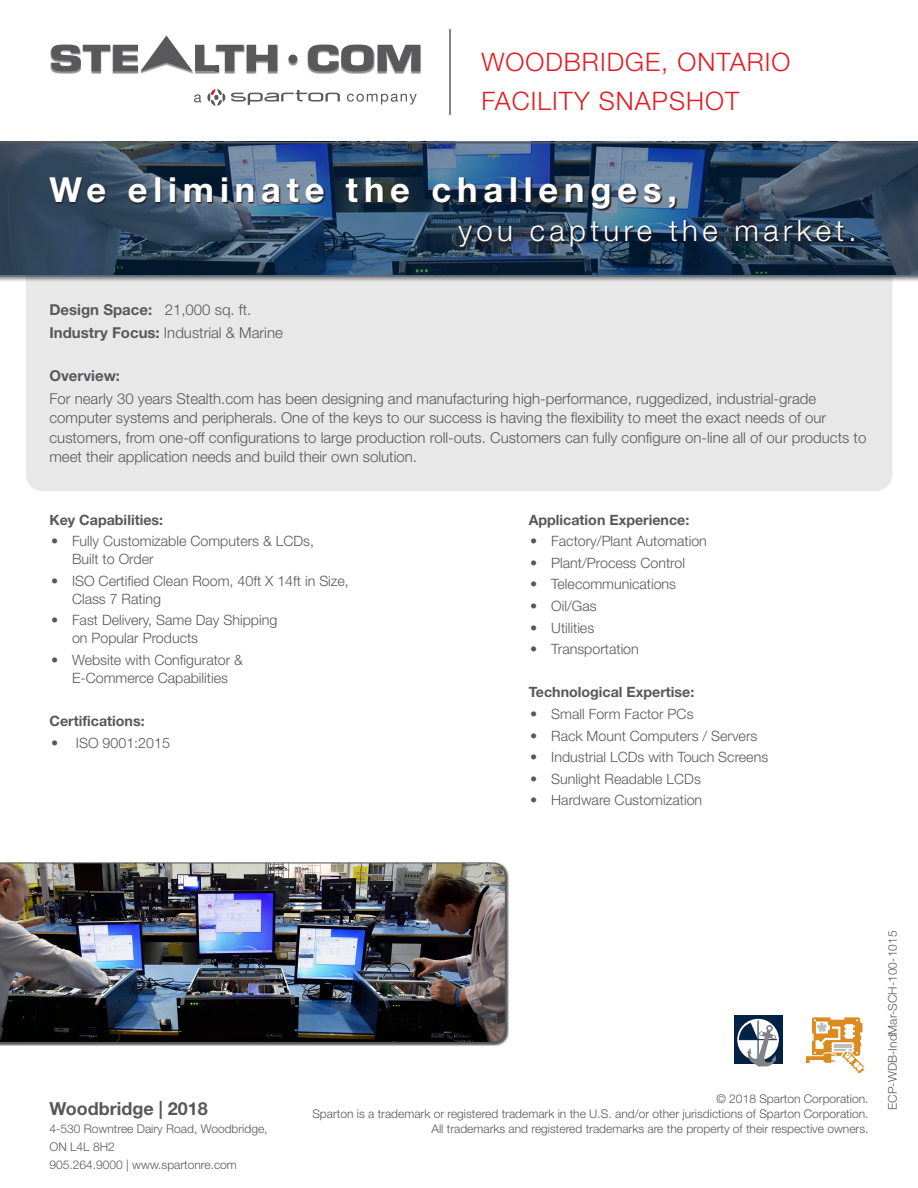
<style>
.page{position:relative;width:918px;height:1188px;background:#fff}
.page>*{position:absolute;margin:0;border:0;box-sizing:border-box;transform-origin:0 0}
.t1{font:700 34.5px "Helvetica Neue LT Std";letter-spacing:.17em;color:#fff}
.t2{font:300 29.4px "Helvetica Neue LT Std";letter-spacing:.15em;color:#fff}
.t3{font:300 25.5px "Helvetica Neue LT Std";letter-spacing:.04em;color:#e51a23}
.t4{font:700 18px "Helvetica Neue LT Std";color:#57585a}
.t5{font:300 15px/19.5px "Helvetica Neue LT Std";color:#57585a}
.t6{font:700 15px "Helvetica Neue LT Std";color:#57585a}
.t7{font:300 14.25px/18px "Helvetica Neue LT Std";color:#57585a}
.t8{font:700 14.25px "Helvetica Neue LT Std";color:#57585a}
.t9{font:300 12px/15px "Helvetica Neue LT Std";color:#57585a;text-align:right}
.s1{font-weight:300}
.s2{font-weight:700}
</style>
<div class="page">
<div style="left:26px;top:249px;width:866px;height:242px;background:#e8e8e9;border-radius:18px"></div>
<div style="left:0;top:142px;width:918px;height:140px;background:#231f20;opacity:.75"></div>
<div style="left:0;top:140px;width:918px;height:139px;background:#231f20;opacity:.75"></div>
<svg style="left:0;top:141px;width:918px;height:133px;background:#2e4764"></svg>
<hr style="left:0;top:142px;width:918px;height:1px;background:#57585a">
<img style="left:277px;top:45px;width:1px;height:29px">
<svg style="left:288px;top:54px;width:10px;height:12px"></svg>
<div style="left:289px;top:55px;width:8px;height:8px;background:#59595b;border-radius:50%"></div>
<img style="left:307px;top:44px;width:114px;height:30px">
<svg style="left:308px;top:45px;width:112px;height:26px"></svg>
<svg style="left:51px;top:35px;width:226px;height:39px"></svg>
<svg style="left:231px;top:90px;width:109px;height:15px"></svg>
<svg style="left:207px;top:89px;width:18px;height:17px"></svg>
<svg style="left:194px;top:94px;width:7px;height:8px"></svg>
<svg style="left:347px;top:94px;width:70px;height:11px"></svg>
<hr style="left:449px;top:29px;width:2px;height:86px;background:#57585a">
<svg style="left:50px;top:178px;width:806px;height:72px;background:#2f475f"></svg>
<div style="left:734px;top:1015px;width:48px;height:49px;background:#002245"></div>
<svg style="left:737px;top:1019px;width:42px;height:41px"></svg>
<hr style="left:758px;top:1020px;width:1px;height:38px;background:#002245">
<hr style="left:739px;top:1039px;width:38px;height:1px;background:#002245">
<svg style="left:739px;top:1023px;width:37px;height:44px"></svg>
<svg style="left:805px;top:1017px;width:61px;height:55px"></svg>
<div style="left:0;top:863px;width:509px;height:183px;background:#231f20;opacity:.75"></div>
<img style="left:0;top:863px;width:506px;height:180px">
<p class="t3" style="left:482px;top:46px;width:311px">WOODBRIDGE, ONTARIO</p>
<p class="t3" style="left:482px;top:85px;width:259px">FACILITY SNAPSHOT</p>
<p class="t1" style="left:50px;top:169px;width:629px">We eliminate the challenges,</p>
<p class="t2" style="left:458px;top:213px;width:400px">you capture the market.</p>
<p class="t6" style="left:50px;top:300px;width:203px">Design Space: <span class="s1">21,000 sq. ft.</span></p>
<p class="t5" style="left:50px;top:323px;width:235px"><span class="s2">Industry Focus:</span> Industrial &amp; Marine</p>
<p class="t6" style="left:50px;top:366px;width:72px">Overview:</p>
<p class="t5" style="left:50px;top:388px;width:818px">For nearly 30 years Stealth.com has been designing and manufacturing high-performance, ruggedized, industrial-grade computer systems and peripherals. One of the keys to our success is having the flexibility to meet the exact needs of our customers, from one-off configurations to large production roll-outs. Customers can fully configure on-line all of our products to meet their application needs and build their own solution.</p>
<p class="t8" style="left:50px;top:511px;width:115px">Key Capabilities:</p>
<p class="t7" style="left:72px;top:532px;width:243px;text-indent:-21px">• Fully Customizable Computers &amp; LCDs,<br>Built to Order</p>
<p class="t7" style="left:72px;top:572px;width:278px;text-indent:-21px">• ISO Certified Clean Room, 40ft X 14ft in Size,<br>Class 7 Rating</p>
<p class="t7" style="left:72px;top:611px;width:207px;text-indent:-21px">• Fast Delivery, Same Day Shipping on Popular Products</p>
<p class="t7" style="left:51px;top:651px;width:194px;text-align:center">• Website with Configurator &amp;<br>E-Commerce Capabilities</p>
<p class="t8" style="left:50px;top:712px;width:97px">Certifications:</p>
<p class="t7" style="left:51px;top:734px;width:120px">• ISO 9001:2015</p>
<p class="t8" style="left:529px;top:511px;width:162px">Application Experience:</p>
<p class="t7" style="left:530px;top:532px;width:178px">• Factory/Plant Automation</p>
<p class="t7" style="left:530px;top:554px;width:156px">• Plant/Process Control</p>
<p class="t7" style="left:530px;top:575px;width:147px">• Telecommunications</p>
<p class="t7" style="left:530px;top:597px;width:68px">• Oil/Gas</p>
<p class="t7" style="left:530px;top:618px;width:65px">• Utilities</p>
<p class="t7" style="left:530px;top:640px;width:110px">• Transportation</p>
<p class="t8" style="left:529px;top:684px;width:167px">Technological Expertise:</p>
<p class="t7" style="left:530px;top:705px;width:165px">• Small Form Factor PCs</p>
<p class="t7" style="left:530px;top:726px;width:229px">• Rack Mount Computers / Servers</p>
<p class="t7" style="left:530px;top:748px;width:239px">• Industrial LCDs with Touch Screens</p>
<p class="t7" style="left:530px;top:770px;width:172px">• Sunlight Readable LCDs</p>
<p class="t7" style="left:530px;top:791px;width:173px">• Hardware Customization</p>
<p class="t4" style="left:50px;top:1098px;width:160px">Woodbridge | 2018</p>
<p class="t9" style="left:50px;top:1121px;width:220px">4-530 Rowntree Dairy Road, Woodbridge,</p>
<p class="t9" style="left:50px;top:1138px;width:189px;line-height:18px;text-align:left">ON L4L 8H2<br>905.264.9000 | www.spartonre.com</p>
<p class="t9" style="left:312px;top:1091px;width:558px">© 2018 Sparton Corporation.<br>Sparton is a trademark or registered trademark in the U.S. and/or other jurisdictions of Sparton Corporation.<br>All trademarks and registered trademarks are the property of their respective owners.</p>
<p class="t9" style="left:885px;top:1110px;width:180px;rotate:-90deg">ECP-WDB-IndMar-SCH-100-1015</p>
</div>
